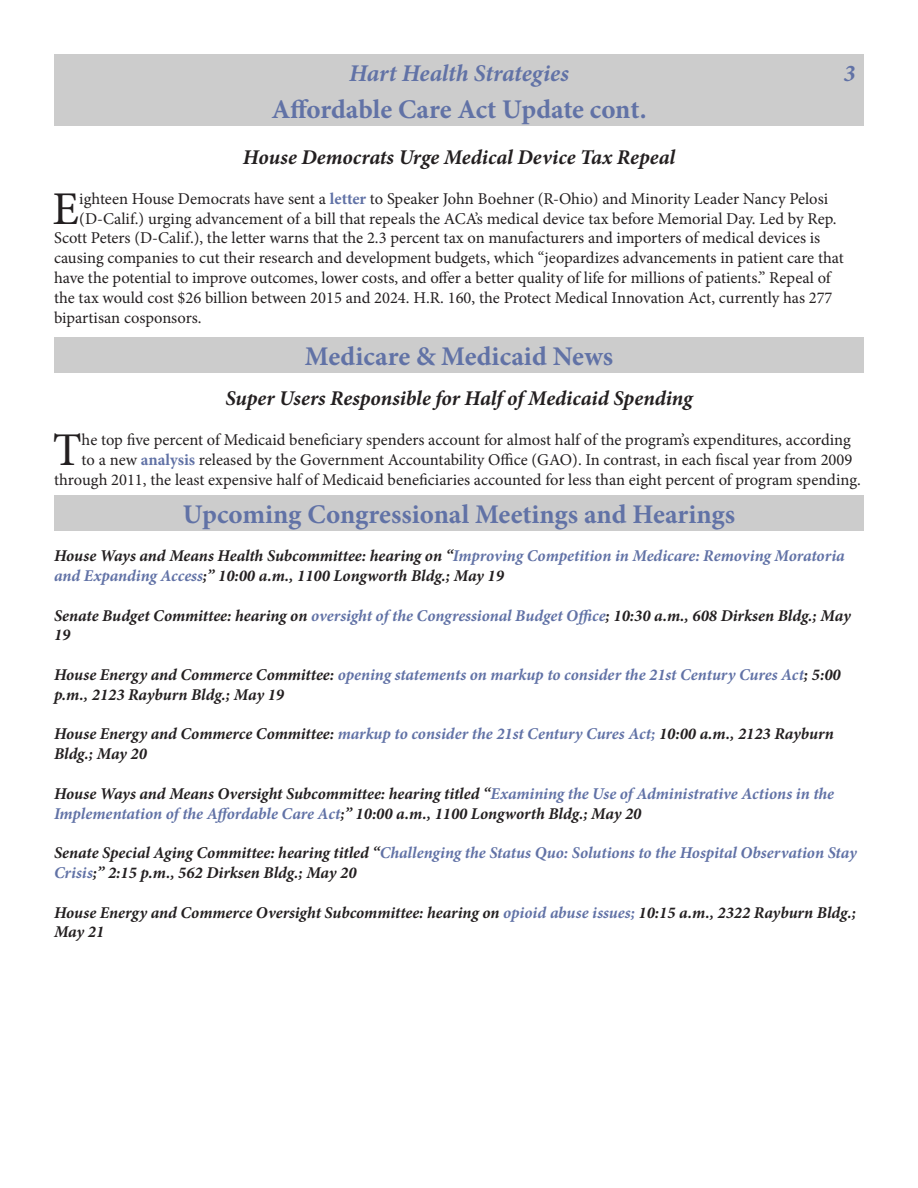
<style>
.page{position:relative;width:918px;height:1188px;background:#fff}
.page>*{position:absolute;margin:0;border:0;box-sizing:border-box;transform-origin:0 0}
.Paragraph_Style_1{font:46.95px "Minion Pro";color:#231f20}
.t1{font:700 27px "Minion Pro";color:#6172a6}
.t2{font:italic 700 24px "Minion Pro";letter-spacing:-.005em;color:#6172a6}
.t3{font:italic 700 21px "Minion Pro";letter-spacing:-.005em;color:#231f20}
.Paragraph_Style_1-2{font:16.5px "Minion Pro";color:#231f20}
.t4{font:italic 700 16.5px/19.8px "Minion Pro";letter-spacing:-.005em;color:#231f20}
.s1{font-weight:700;color:#6172a6}
.s2{color:#6172a6}
</style>
<div class="page">
<div style="left:54px;top:54px;width:810px;height:36px;background:#ccc"></div>
<div style="left:54px;top:338px;width:810px;height:36px;background:#ccc"></div>
<div style="left:54px;top:90px;width:810px;height:36px;background:#ccc"></div>
<div style="left:54px;top:495px;width:810px;height:36px;background:#ccc"></div>
<p class="t2" style="left:349px;top:56px;width:221px">Hart Health Strategies</p>
<p class="t2" style="left:844px;top:56px;width:13px">3</p>
<p class="t1" style="left:271px;top:90px;width:377px">Affordable Care Act Update cont.</p>
<p class="t3" style="left:243px;top:142px;width:434px">House Democrats Urge Medical Device Tax Repeal</p>
<p class="Paragraph_Style_1" style="left:53px;top:177px;width:28px">E</p>
<p class="Paragraph_Style_1-2" style="left:79px;top:187px;width:750px">ighteen House Democrats have sent a <span class="s1">letter</span> to Speaker John Boehner (R-Ohio) and Minority Leader Nancy Pelosi</p>
<p class="Paragraph_Style_1-2" style="left:79px;top:207px;width:759px">(D-Calif.) urging advancement of a bill that repeals the ACA’s medical device tax before Memorial Day. Led by Rep.</p>
<p class="Paragraph_Style_1-2" style="left:54px;top:227px;width:768px">Scott Peters (D-Calif.), the letter warns that the 2.3 percent tax on manufacturers and importers of medical devices is</p>
<p class="Paragraph_Style_1-2" style="left:54px;top:247px;width:791px">causing companies to cut their research and development budgets, which “jeopardizes advancements in patient care that</p>
<p class="Paragraph_Style_1-2" style="left:54px;top:267px;width:778px">have the potential to improve outcomes, lower costs, and offer a better quality of life for millions of patients.” Repeal of</p>
<p class="Paragraph_Style_1-2" style="left:54px;top:286px;width:780px">the tax would cost $26 billion between 2015 and 2024. H.R. 160, the Protect Medical Innovation Act, currently has 277</p>
<p class="Paragraph_Style_1-2" style="left:54px;top:306px;width:149px">bipartisan cosponsors.</p>
<p class="t1" style="left:305px;top:338px;width:310px">Medicare &amp; Medicaid News</p>
<p class="t3" style="left:225px;top:384px;width:469px">Super Users Responsible for Half of Medicaid Spending</p>
<p class="Paragraph_Style_1" style="left:53px;top:418px;width:30px">T</p>
<p class="Paragraph_Style_1-2" style="left:82px;top:429px;width:771px">he top five percent of Medicaid beneficiary spenders account for almost half of the program’s expenditures, according</p>
<p class="Paragraph_Style_1-2" style="left:82px;top:448px;width:772px">to a new <span class="s1">analysis</span> released by the Government Accountability Office (GAO). In contrast, in each fiscal year from 2009</p>
<p class="Paragraph_Style_1-2" style="left:54px;top:468px;width:808px">through 2011, the least expensive half of Medicaid beneficiaries accounted for less than eight percent of program spending.</p>
<p class="t1" style="left:183px;top:495px;width:554px">Upcoming Congressional Meetings and Hearings</p>
<p class="t4" style="left:54px;top:546px;width:792px">House Ways and Means Health Subcommittee: hearing on “<span class="s2">Improving Competition in Medicare: Removing Moratoria and Expanding Access</span>;” 10:00 a.m., 1100 Longworth Bldg.; May 19</p>
<p class="t4" style="left:54px;top:605px;width:798px">Senate Budget Committee: hearing on <span class="s2">oversight of the Congressional Budget Office</span>; 10:30 a.m., 608 Dirksen Bldg.; May<br>19</p>
<p class="t4" style="left:54px;top:665px;width:788px">House Energy and Commerce Committee: <span class="s2">opening statements on markup to consider the 21st Century Cures Act</span>; 5:00 p.m., 2123 Rayburn Bldg.; May 19</p>
<p class="t4" style="left:54px;top:724px;width:781px">House Energy and Commerce Committee: <span class="s2">markup to consider the 21st Century Cures Act;</span> 10:00 a.m., 2123 Rayburn<br>Bldg.; May 20</p>
<p class="t4" style="left:54px;top:783px;width:782px">House Ways and Means Oversight Subcommittee: hearing titled “<span class="s2">Examining the Use of Administrative Actions in the<br>Implementation of the Affordable Care Act</span>;” 10:00 a.m., 1100 Longworth Bldg.; May 20</p>
<p class="t4" style="left:54px;top:843px;width:804px">Senate Special Aging Committee: hearing titled “<span class="s2">Challenging the Status Quo: Solutions to the Hospital Observation Stay<br>Crisis</span>;” 2:15 p.m., 562 Dirksen Bldg.; May 20</p>
<p class="t4" style="left:54px;top:902px;width:804px">House Energy and Commerce Oversight Subcommittee: hearing on <span class="s2">opioid abuse issues;</span> 10:15 a.m., 2322 Rayburn Bldg.;<br>May 21</p>
</div>
